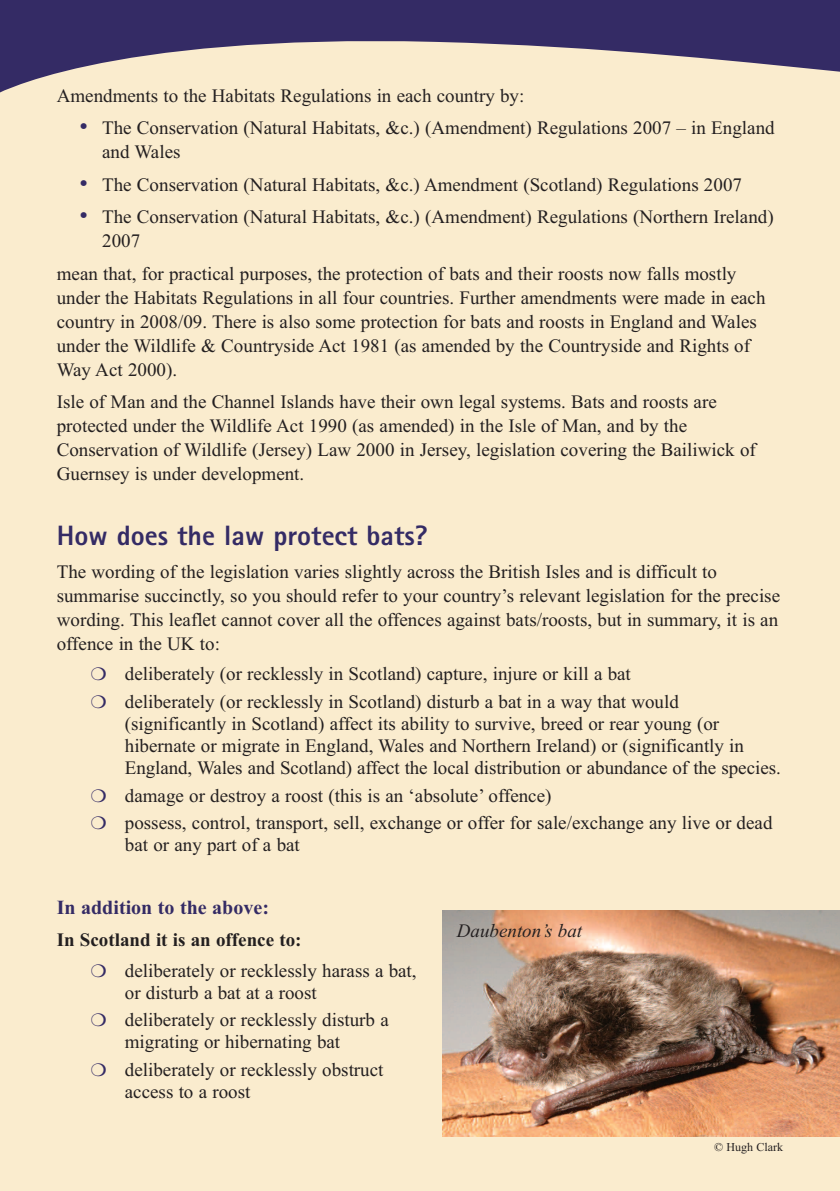
<style>
.page{position:relative;width:840px;height:1191px;background:#fff}
.page>*{position:absolute;margin:0;border:0;box-sizing:border-box;transform-origin:0 0}
.t1{font:800 28px "Rotis Sans Serif";color:#342b65}
.t2{font:700 20px "Times New Roman";color:#342b65}
.t3{font:19px/24px "Times New Roman";color:#231f20}
.t4{font:italic 19px "Times New Roman";color:#231f20}
.t5{font:12px "Times New Roman";color:#231f20}
.s1{font-size:24px;color:#342b65}
.s2{color:#342b65}
.s3{font-weight:700}
</style>
<div class="page">
<div style="left:0;top:21px;width:839px;height:1170px;background:#faecce"></div>
<svg style="left:0;top:0;width:839px;height:93px;fill:#342b65"></svg>
<img style="left:442px;top:911px;width:397px;height:225px">
<p class="t3" style="left:57px;top:83px;width:469px">Amendments to the Habitats Regulations in each country by:</p>
<p class="t3" style="left:102px;top:115px;width:673px;text-indent:-23px"><span class="s1">•</span> The Conservation (Natural Habitats, &amp;c.) (Amendment) Regulations 2007 – in England and Wales</p>
<p class="t3" style="left:79px;top:172px;width:663px"><span class="s1">•</span> The Conservation (Natural Habitats, &amp;c.) Amendment (Scotland) Regulations 2007</p>
<p class="t3" style="left:102px;top:204px;width:672px;text-indent:-23px"><span class="s1">•</span> The Conservation (Natural Habitats, &amp;c.) (Amendment) Regulations (Northern Ireland)<br>2007</p>
<p class="t3" style="left:57px;top:261px;width:709px">mean that, for practical purposes, the protection of bats and their roosts now falls mostly under the Habitats Regulations in all four countries. Further amendments were made in each country in 2008/09. There is also some protection for bats and roosts in England and Wales under the Wildlife &amp; Countryside Act 1981 (as amended by the Countryside and Rights of Way Act 2000).</p>
<p class="t3" style="left:57px;top:389px;width:700px">Isle of Man and the Channel Islands have their own legal systems. Bats and roosts are protected under the Wildlife Act 1990 (as amended) in the Isle of Man, and by the Conservation of Wildlife (Jersey) Law 2000 in Jersey, legislation covering the Bailiwick of Guernsey is under development.</p>
<h1 class="t1" style="left:57px;top:526px;width:372px">How does the law protect bats?</h1>
<p class="t3" style="left:57px;top:559px;width:724px">The wording of the legislation varies slightly across the British Isles and is difficult to summarise succinctly, so you should refer to your country’s relevant legislation for the precise wording. This leaflet cannot cover all the offences against bats/roosts, but in summary, it is an offence in the UK to:</p>
<p class="t3" style="left:91px;top:660px;width:589px;line-height:27.6px"><span class="s2">❍</span> deliberately (or recklessly in Scotland) capture, injure or kill a bat<br><span class="s2">❍</span> deliberately (or recklessly in Scotland) disturb a bat in a way that would</p>
<p class="t3" style="left:125px;top:712px;width:657px;line-height:22px">(significantly in Scotland) affect its ability to survive, breed or rear young (or hibernate or migrate in England, Wales and Northern Ireland) or (significantly in<br>England, Wales and Scotland) affect the local distribution or abundance of the species.</p>
<p class="t3" style="left:91px;top:781px;width:682px;line-height:27.6px"><span class="s2">❍</span> damage or destroy a roost (this is an ‘absolute’ offence)<br><span class="s2">❍</span> possess, control, transport, sell, exchange or offer for sale/exchange any live or dead</p>
<p class="t3" style="left:125px;top:832px;width:176px">bat or any part of a bat</p>
<p class="t2" style="left:57px;top:895px;width:214px">In addition to the above:</p>
<p class="t3" style="left:91px;top:924px;width:327px;line-height:30.6px;text-indent:-34px"><span class="s3">In Scotland it is an offence to:<br></span><span class="s2">❍</span> deliberately or recklessly harass a bat,</p>
<p class="t3" style="left:91px;top:978px;width:299px;line-height:27.6px;text-indent:34px">or disturb a bat at a roost<br><span class="s2">❍</span> deliberately or recklessly disturb a</p>
<p class="t3" style="left:91px;top:1028px;width:294px;line-height:27.6px;text-align:center">migrating or hibernating bat<br><span class="s2">❍</span> deliberately or recklessly obstruct</p>
<p class="t3" style="left:125px;top:1079px;width:127px">access to a roost</p>
<p class="t4" style="left:456px;top:919px;width:127px">Daubenton’s bat</p>
<p class="t5" style="left:713px;top:1139px;width:71px">© Hugh Clark</p>
</div>
